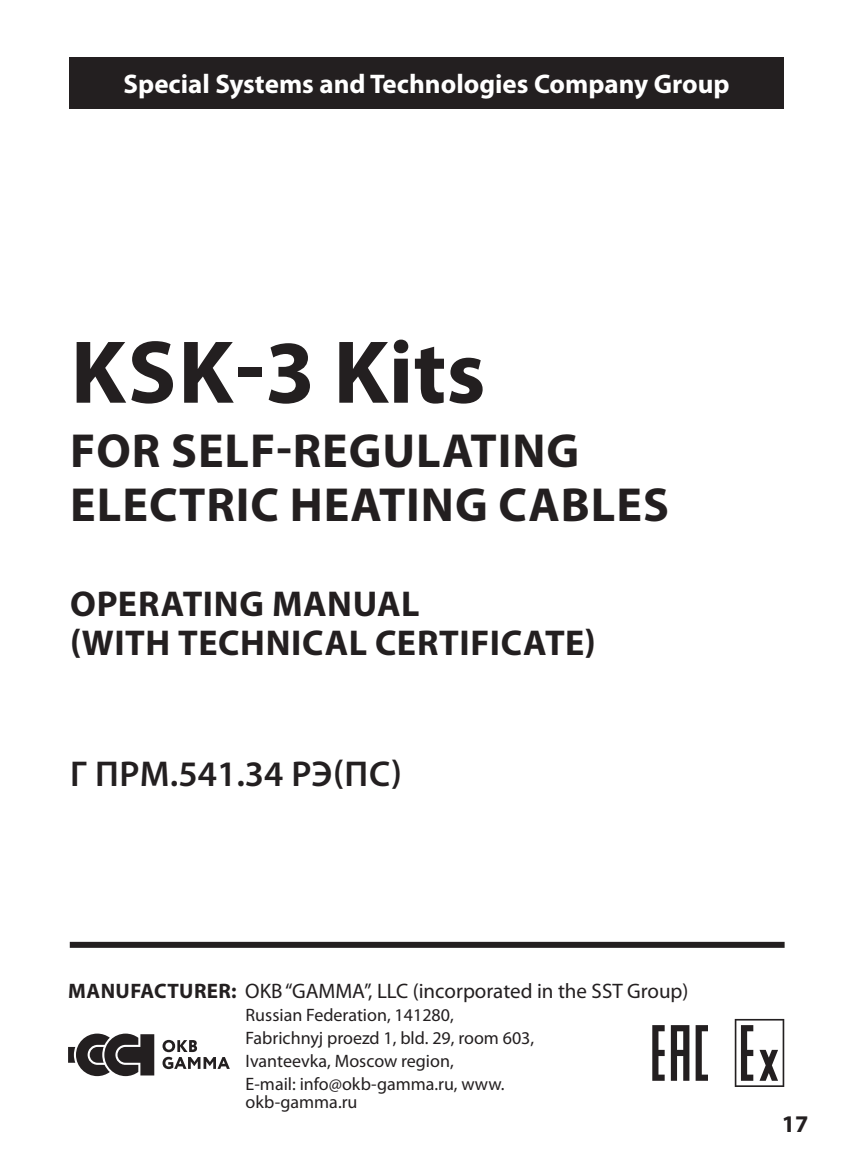
<style>
.page{position:relative;width:851px;height:1174px;background:#fff}
.page>*{position:absolute;margin:0;border:0;box-sizing:border-box;transform-origin:0 0}
.t1{font:700 90px "Myriad Pro";color:#231f20}
.t2{font:700 48px/54px "Myriad Pro";letter-spacing:.02em;color:#231f20}
.t3{font:700 36px/39.6px "Myriad Pro";letter-spacing:.015em;color:#231f20}
.t4{font:600 36px "Myriad Pro";color:#231f20}
.t5{font:700 27px "Myriad Pro";color:#fff}
.t6{font:700 24px "Myriad Pro";color:#231f20}
.t7{font:21px "Myriad Pro";color:#231f20}
.t8{font:18px/23.1px "Myriad Pro";color:#231f20}
.s1{font-weight:700}
</style>
<div class="page">
<div style="left:70px;top:941px;width:714px;height:6px;background:#231f20"></div>
<svg style="left:734px;top:1019px;width:50px;height:68px"></svg>
<svg style="left:670px;top:1025px;width:19px;height:55px"></svg>
<svg style="left:695px;top:1025px;width:12px;height:55px"></svg>
<svg style="left:652px;top:1025px;width:12px;height:55px"></svg>
<div style="left:69px;top:58px;width:715px;height:51px;background:#231f20"></div>
<svg style="left:68px;top:1033px;width:86px;height:43px"></svg>
<svg style="left:162px;top:1040px;width:68px;height:29px"></svg>
<h3 class="t5" style="left:124px;top:69px;width:607px">Special Systems and Technologies Company Group</h3>
<h1 class="t1" style="left:71px;top:322px;width:416px">KSK-3 Kits</h1>
<h2 class="t2" style="left:70px;top:425px;width:600px">FOR SELF-REGULATING<br>ELECTRIC HEATING CABLES</h2>
<h3 class="t3" style="left:70px;top:584px;width:527px">OPERATING MANUAL<br>(WITH TECHNICAL CERTIFICATE)</h3>
<h3 class="t4" style="left:70px;top:754px;width:333px">Г ПРМ.541.34 РЭ(ПС)</h3>
<p class="t7" style="left:68px;top:979px;width:621px"><span class="s1">MANUFACTURER:</span> OKB “GAMMA”, LLC (incorporated in the SST Group)</p>
<p class="t8" style="left:245px;top:1003px;width:290px">Russian Federation, 141280,<br>Fabrichnyj proezd 1, bld. 29, room 603,<br>Ivanteevka, Moscow region,<br>Е-mail: info@okb-gamma.ru, www.</p>
<p class="t8" style="left:245px;top:1090px;width:113px">okb-gamma.ru</p>
<h3 class="t6" style="left:781px;top:1110px;width:28px">17</h3>
</div>
